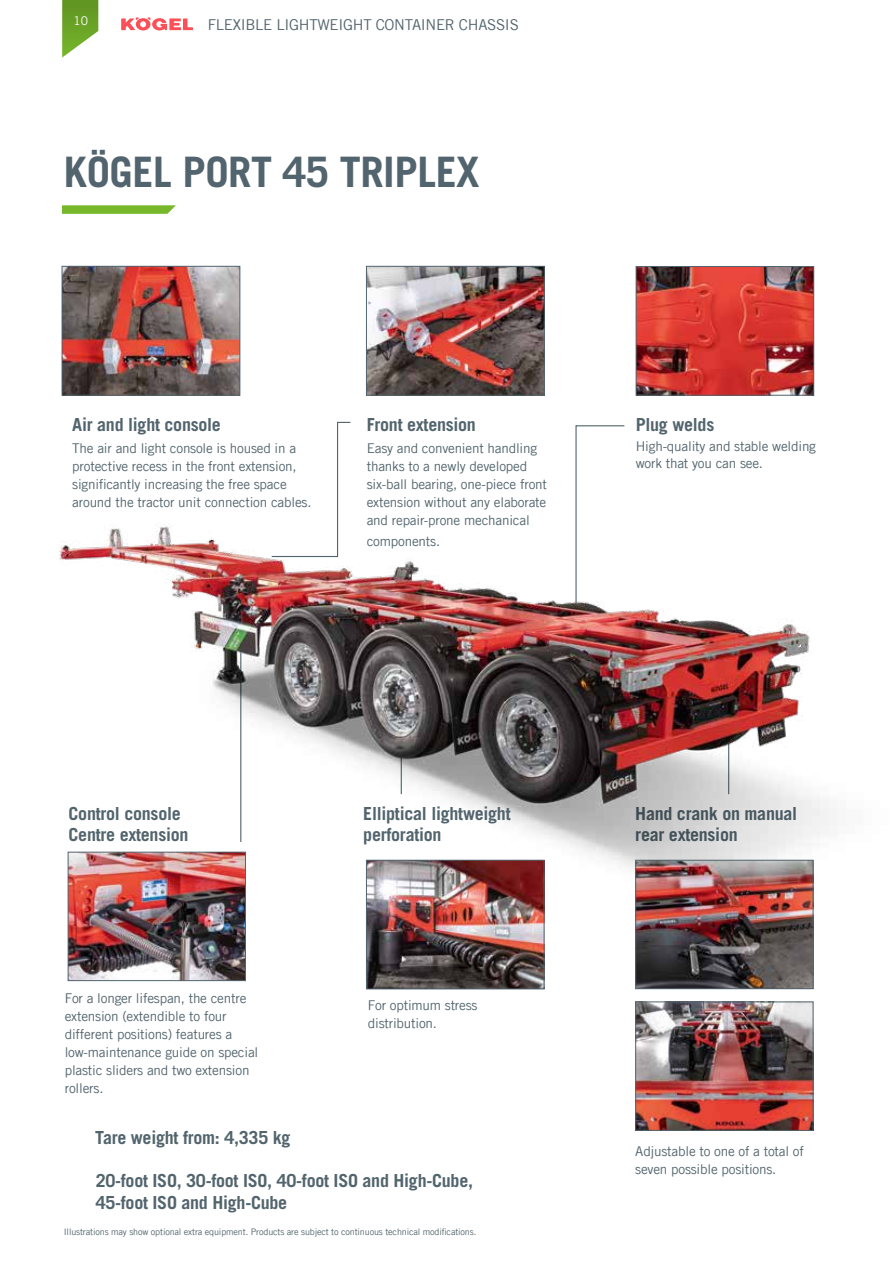
<style>
.page{position:relative;width:893px;height:1263px;background:#fff}
.page>*{position:absolute;margin:0;border:0;box-sizing:border-box;transform-origin:0 0}
.t1{font:700 42px "Trade Gothic LT Com";letter-spacing:-.01em;color:#52646d}
.t2{font:700 18px/21.6px "Trade Gothic LT Com";letter-spacing:-.015em;color:#52646d}
.t3{font:15px "Trade Gothic LT Com";letter-spacing:-.02em;color:#52646d}
.t4{font:13.5px/18px "Trade Gothic LT Com";letter-spacing:-.015em;color:#52646d}
.t5{font:12px "Trade Gothic LT Com";color:#fff}
.t6{font:9px "Trade Gothic LT Com";letter-spacing:-.015em;color:#52646d}
</style>
<div class="page">
<svg style="left:575px;top:425px;width:50px;height:65px"></svg>
<img style="left:59px;top:490px;width:778px;height:390px">
<svg style="left:62px;top:0;width:36px;height:58px"></svg>
<svg style="left:121px;top:17px;width:72px;height:13px"></svg>
<svg style="left:62px;top:205px;width:114px;height:9px"></svg>
<img style="left:637px;top:862px;width:174px;height:125px">
<div style="left:635px;top:860px;width:178px;height:129px;border:1px solid #52646d"></div>
<img style="left:637px;top:1003px;width:174px;height:126px">
<div style="left:635px;top:1001px;width:178px;height:130px;border:1px solid #52646d"></div>
<img style="left:638px;top:268px;width:174px;height:126px">
<div style="left:636px;top:266px;width:178px;height:130px;border:1px solid #52646d"></div>
<img style="left:368px;top:268px;width:175px;height:126px">
<div style="left:366px;top:266px;width:179px;height:130px;border:1px solid #52646d"></div>
<img style="left:64px;top:268px;width:174px;height:126px">
<div style="left:62px;top:266px;width:178px;height:130px;border:1px solid #52646d"></div>
<img style="left:70px;top:854px;width:174px;height:125px">
<div style="left:68px;top:852px;width:178px;height:129px;border:1px solid #52646d"></div>
<img style="left:368px;top:862px;width:174px;height:125px">
<div style="left:366px;top:860px;width:178px;height:129px;border:1px solid #52646d"></div>
<svg style="left:271px;top:421px;width:80px;height:137px"></svg>
<p class="t5" style="left:73px;top:14px;width:16px">10</p>
<p class="t3" style="left:208px;top:16px;width:312px">FLEXIBLE LIGHTWEIGHT CONTAINER CHASSIS</p>
<h1 class="t1" style="left:64px;top:147px;width:417px">KÖGEL PORT 45 TRIPLEX</h1>
<h2 class="t2" style="left:72px;top:413px;width:150px">Air and light console</h2>
<p class="t4" style="left:72px;top:439px;width:241px">The air and light console is housed in a protective recess in the front extension, significantly increasing the free space around the tractor unit connection cables.</p>
<h2 class="t2" style="left:367px;top:413px;width:111px">Front extension</h2>
<p class="t4" style="left:367px;top:439px;width:182px">Easy and convenient handling thanks to a newly developed six-ball bearing, one-piece front extension without any elaborate and repair-prone mechanical</p>
<p class="t4" style="left:367px;top:531px;width:75px">components.</p>
<h2 class="t2" style="left:636px;top:413px;width:80px">Plug welds</h2>
<p class="t4" style="left:636px;top:438px;width:182px;line-height:16.2px">High-quality and stable welding work that you can see.</p>
<h2 class="t2" style="left:69px;top:802px;width:121px">Control console<br>Centre extension</h2>
<h2 class="t2" style="left:363px;top:802px;width:149px">Elliptical lightweight perforation</h2>
<p class="t4" style="left:65px;top:989px;width:195px">For a longer lifespan, the centre extension (extendible to four different positions) features a low-maintenance guide on special plastic sliders and two extension rollers.</p>
<p class="t4" style="left:368px;top:996px;width:111px">For optimum stress distribution.</p>
<h2 class="t2" style="left:95px;top:1126px;width:197px">Tare weight from: 4,335 kg</h2>
<h2 class="t2" style="left:96px;top:1169px;width:379px">20-foot ISO, 30-foot ISO, 40-foot ISO and High-Cube,<br>45-foot ISO and High-Cube</h2>
<p class="t6" style="left:64px;top:1227px;width:414px">Illustrations may show optional extra equipment. Products are subject to continuous technical modifications.</p>
<h2 class="t2" style="left:635px;top:802px;width:163px">Hand crank on manual rear extension</h2>
<p class="t4" style="left:635px;top:1142px;width:170px">Adjustable to one of a total of seven possible positions.</p>
</div>
